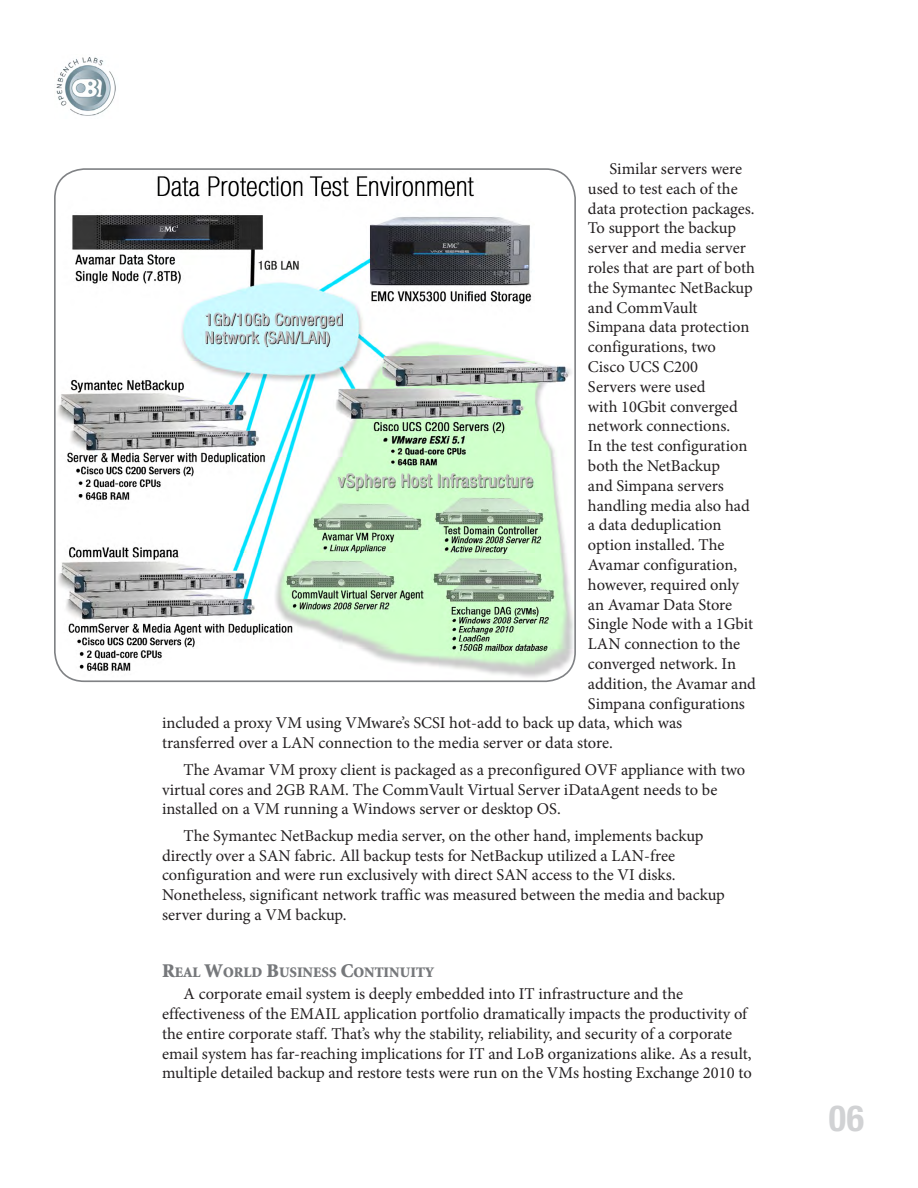
<style>
.page{position:relative;width:918px;height:1188px;background:#fff}
.page>*{position:absolute;margin:0;border:0;box-sizing:border-box;transform-origin:0 0}
.t1{font:700 condensed 36px "Helvetica Neue LT Std";color:#d1d2d4}
.Body_Copy{font:16.5px/19.8px "Minion Pro";color:#231f20}
.Section_header{font:900 14.7px "Minion Std";color:#76787b}
.s1{font-size:19.5px}
</style>
<div class="page">
<img style="left:56px;top:57px;width:60px;height:59px">
<img style="left:55px;top:169px;width:520px;height:512px">
<div style="left:54px;top:168px;width:522px;height:514px;border:2px solid #808285;border-radius:30px"></div>
<p class="Body_Copy" style="left:610px;top:159px;width:134px">Similar servers were</p>
<p class="Body_Copy" style="left:588px;top:179px;width:151px">used to test each of the</p>
<p class="Body_Copy" style="left:588px;top:199px;width:168px">data protection packages.</p>
<p class="Body_Copy" style="left:588px;top:218px;width:150px">To support the backup</p>
<p class="Body_Copy" style="left:588px;top:238px;width:159px">server and media server</p>
<p class="Body_Copy" style="left:588px;top:258px;width:168px">roles that are part of both</p>
<p class="Body_Copy" style="left:588px;top:278px;width:166px">the Symantec NetBackup</p>
<p class="Body_Copy" style="left:588px;top:298px;width:111px">and CommVault</p>
<p class="Body_Copy" style="left:588px;top:317px;width:163px">Simpana data protection</p>
<p class="Body_Copy" style="left:588px;top:337px;width:130px">configurations, two</p>
<p class="Body_Copy" style="left:588px;top:357px;width:112px">Cisco UCS C200</p>
<p class="Body_Copy" style="left:588px;top:377px;width:119px">Servers were used</p>
<p class="Body_Copy" style="left:588px;top:397px;width:151px">with 10Gbit converged</p>
<p class="Body_Copy" style="left:588px;top:416px;width:144px">network connections.</p>
<p class="Body_Copy" style="left:588px;top:436px;width:161px">In the test configuration</p>
<p class="Body_Copy" style="left:588px;top:456px;width:134px">both the NetBackup</p>
<p class="Body_Copy" style="left:588px;top:476px;width:138px">and Simpana servers</p>
<p class="Body_Copy" style="left:588px;top:496px;width:163px">handling media also had</p>
<p class="Body_Copy" style="left:588px;top:515px;width:135px">a data deduplication</p>
<p class="Body_Copy" style="left:588px;top:535px;width:138px">option installed. The</p>
<p class="Body_Copy" style="left:588px;top:555px;width:151px">Avamar configuration,</p>
<p class="Body_Copy" style="left:588px;top:575px;width:153px">however, required only</p>
<p class="Body_Copy" style="left:588px;top:595px;width:146px">an Avamar Data Store</p>
<p class="Body_Copy" style="left:588px;top:614px;width:167px">Single Node with a 1Gbit</p>
<p class="Body_Copy" style="left:588px;top:634px;width:154px">LAN connection to the</p>
<p class="Body_Copy" style="left:588px;top:654px;width:150px">converged network. In</p>
<p class="Body_Copy" style="left:588px;top:674px;width:170px">addition, the Avamar and</p>
<p class="Body_Copy" style="left:588px;top:694px;width:159px">Simpana configurations</p>
<p class="Body_Copy" style="left:162px;top:713px;width:522px">included a proxy VM using VMware’s SCSI hot-add to back up data, which was</p>
<p class="Body_Copy" style="left:162px;top:733px;width:452px">transferred over a LAN connection to the media server or data store.</p>
<p class="Body_Copy" style="left:162px;top:760px;width:585px;text-indent:22px">The Avamar VM proxy client is packaged as a preconfigured OVF appliance with two virtual cores and 2GB RAM. The CommVault Virtual Server iDataAgent needs to be installed on a VM running a Windows server or desktop OS.</p>
<p class="Body_Copy" style="left:162px;top:826px;width:564px;text-indent:22px">The Symantec NetBackup media server, on the other hand, implements backup directly over a SAN fabric. All backup tests for NetBackup utilized a LAN-free configuration and were run exclusively with direct SAN access to the VI disks.<br>Nonetheless, significant network traffic was measured between the media and backup server during a VM backup.</p>
<p class="Section_header" style="left:162px;top:965px;width:274px"><span class="s1">R</span>EAL <span class="s1">W</span>ORLD <span class="s1">B</span>USINESS <span class="s1">C</span>ONTINUITY</p>
<p class="Body_Copy" style="left:162px;top:984px;width:591px;text-indent:22px">A corporate email system is deeply embedded into IT infrastructure and the effectiveness of the EMAIL application portfolio dramatically impacts the productivity of the entire corporate staff. That’s why the stability, reliability, and security of a corporate email system has far-reaching implications for IT and LoB organizations alike. As a result, multiple detailed backup and restore tests were run on the VMs hosting Exchange 2010 to</p>
<h1 class="t1" style="left:829px;top:1097px;width:37px">06</h1>
</div>
